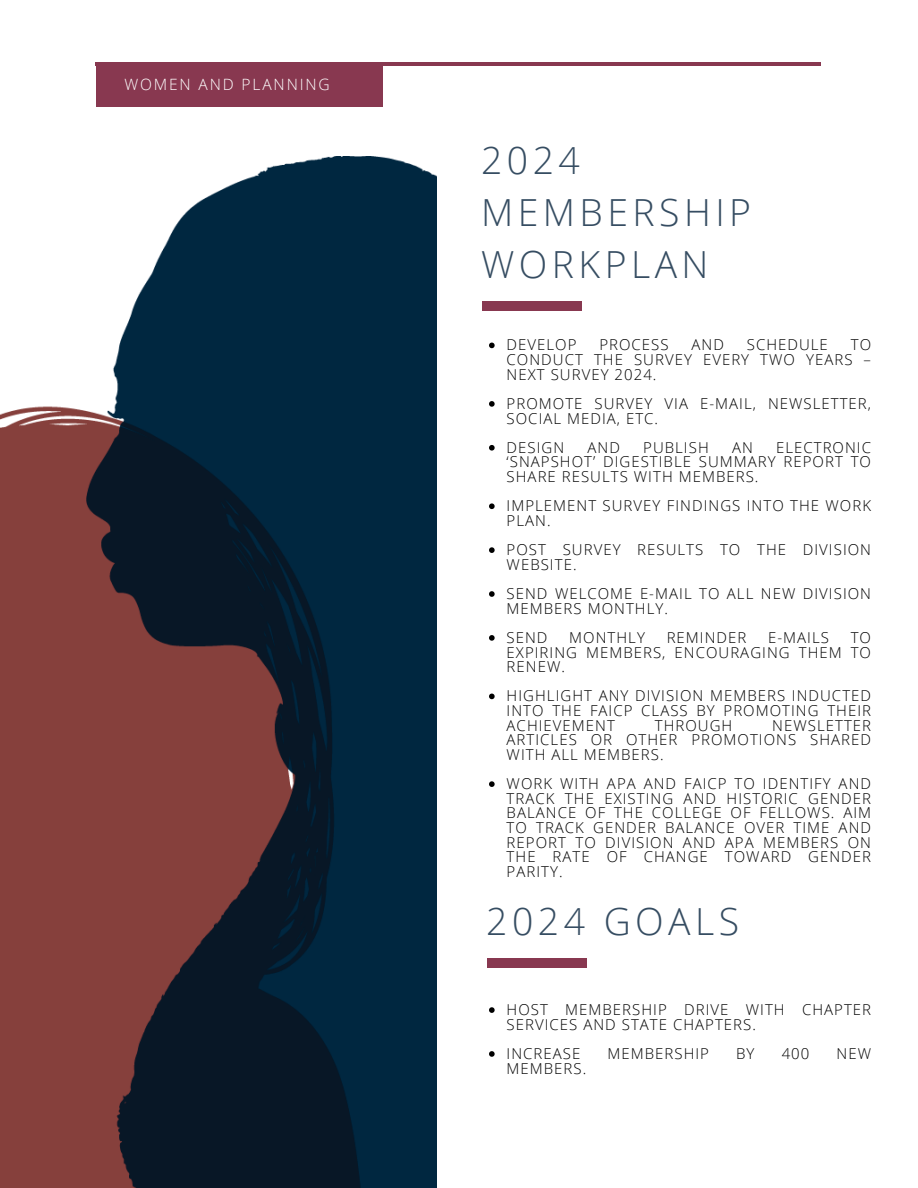
<style>
.page{position:relative;width:918px;height:1188px;background:#fff}
.page>*{position:absolute;margin:0;border:0;box-sizing:border-box;transform-origin:0 0}
.t1{font:300 37.35px/51.9px "Open Sans";letter-spacing:.12em;color:#364d62}
.t2{font:300 15.6px "Open Sans";letter-spacing:.12em;color:#fff}
.t3{font:300 15px/14.7px "Open Sans";letter-spacing:.07em;color:#000;text-align:justify}
</style>
<div class="page">
<hr style="left:96px;top:62px;width:725px;height:4px;background:#883850">
<div style="left:96px;top:62px;width:287px;height:44px;background:#883850"></div>
<img style="left:0;top:156px;width:437px;height:1032px">
<div style="left:482px;top:301px;width:100px;height:9px;background:#883850"></div>
<svg style="left:489px;top:343px;width:6px;height:5px"></svg>
<svg style="left:489px;top:401px;width:6px;height:6px"></svg>
<svg style="left:489px;top:445px;width:6px;height:6px"></svg>
<svg style="left:489px;top:503px;width:6px;height:6px"></svg>
<svg style="left:489px;top:547px;width:6px;height:6px"></svg>
<svg style="left:489px;top:591px;width:6px;height:6px"></svg>
<svg style="left:489px;top:635px;width:6px;height:6px"></svg>
<svg style="left:489px;top:694px;width:6px;height:5px"></svg>
<svg style="left:489px;top:781px;width:6px;height:6px"></svg>
<div style="left:487px;top:958px;width:100px;height:9px;background:#883850"></div>
<svg style="left:489px;top:1007px;width:6px;height:6px"></svg>
<svg style="left:489px;top:1051px;width:6px;height:6px"></svg>
<p class="t2" style="left:124px;top:73px;width:207px">WOMEN AND PLANNING</p>
<h1 class="t1" style="left:481px;top:133px;width:272px">2024<br>MEMBERSHIP<br>WORKPLAN</h1>
<p class="t3" style="left:507px;top:337px;width:366px;text-indent:344px">TO CONDUCT THE SURVEY EVERY TWO YEARS – NEXT SURVEY 2024.</p>
<p class="t3" style="left:507px;top:396px;width:366px">PROMOTE SURVEY VIA E-MAIL, NEWSLETTER,<br>SOCIAL MEDIA, ETC.</p>
<p class="t3" style="left:507px;top:440px;width:59px">DESIGN</p>
<p class="t3" style="left:588px;top:440px;width:34px">AND</p>
<p class="t3" style="left:643px;top:440px;width:67px">PUBLISH</p>
<p class="t3" style="left:732px;top:440px;width:22px">AN</p>
<p class="t3" style="left:507px;top:337px;width:71px">DEVELOP</p>
<p class="t3" style="left:599px;top:337px;width:71px">PROCESS</p>
<p class="t3" style="left:692px;top:337px;width:34px">AND</p>
<p class="t3" style="left:747px;top:337px;width:83px">SCHEDULE</p>
<p class="t3" style="left:507px;top:440px;width:366px;text-indent:269px">ELECTRONIC ‘SNAPSHOT’ DIGESTIBLE SUMMARY REPORT TO SHARE RESULTS WITH MEMBERS.</p>
<p class="t3" style="left:507px;top:498px;width:366px">IMPLEMENT SURVEY FINDINGS INTO THE WORK<br>PLAN.</p>
<p class="t3" style="left:507px;top:542px;width:366px">POST SURVEY RESULTS TO THE DIVISION<br>WEBSITE.</p>
<p class="t3" style="left:507px;top:586px;width:366px">SEND WELCOME E-MAIL TO ALL NEW DIVISION<br>MEMBERS MONTHLY.</p>
<p class="t3" style="left:507px;top:630px;width:42px">SEND</p>
<p class="t3" style="left:569px;top:630px;width:77px">MONTHLY</p>
<p class="t3" style="left:667px;top:630px;width:81px">REMINDER</p>
<p class="t3" style="left:768px;top:630px;width:62px">E-MAILS</p>
<p class="t3" style="left:507px;top:630px;width:366px;text-indent:344px">TO EXPIRING MEMBERS, ENCOURAGING THEM TO RENEW.</p>
<p class="t3" style="left:507px;top:688px;width:366px">HIGHLIGHT ANY DIVISION MEMBERS INDUCTED INTO THE FAICP CLASS BY PROMOTING THEIR ACHIEVEMENT</p>
<p class="t3" style="left:655px;top:718px;width:79px">THROUGH</p>
<p class="t3" style="left:507px;top:718px;width:366px;text-indent:266px">NEWSLETTER ARTICLES OR OTHER PROMOTIONS SHARED WITH ALL MEMBERS.</p>
<p class="t3" style="left:507px;top:776px;width:366px">WORK WITH APA AND FAICP TO IDENTIFY AND TRACK THE EXISTING AND HISTORIC GENDER BALANCE OF THE COLLEGE OF FELLOWS. AIM TO TRACK GENDER BALANCE OVER TIME AND REPORT TO DIVISION AND APA MEMBERS ON THE RATE OF CHANGE TOWARD GENDER PARITY.</p>
<h1 class="t1" style="left:486px;top:894px;width:254px">2024 GOALS</h1>
<p class="t3" style="left:507px;top:1002px;width:366px">HOST MEMBERSHIP DRIVE WITH CHAPTER<br>SERVICES AND STATE CHAPTERS.</p>
<p class="t3" style="left:507px;top:1046px;width:75px">INCREASE</p>
<p class="t3" style="left:608px;top:1046px;width:103px">MEMBERSHIP</p>
<p class="t3" style="left:736px;top:1046px;width:20px">BY</p>
<p class="t3" style="left:782px;top:1046px;width:29px">400</p>
<p class="t3" style="left:837px;top:1046px;width:36px">NEW</p>
<p class="t3" style="left:507px;top:1060px;width:81px">MEMBERS.</p>
</div>
